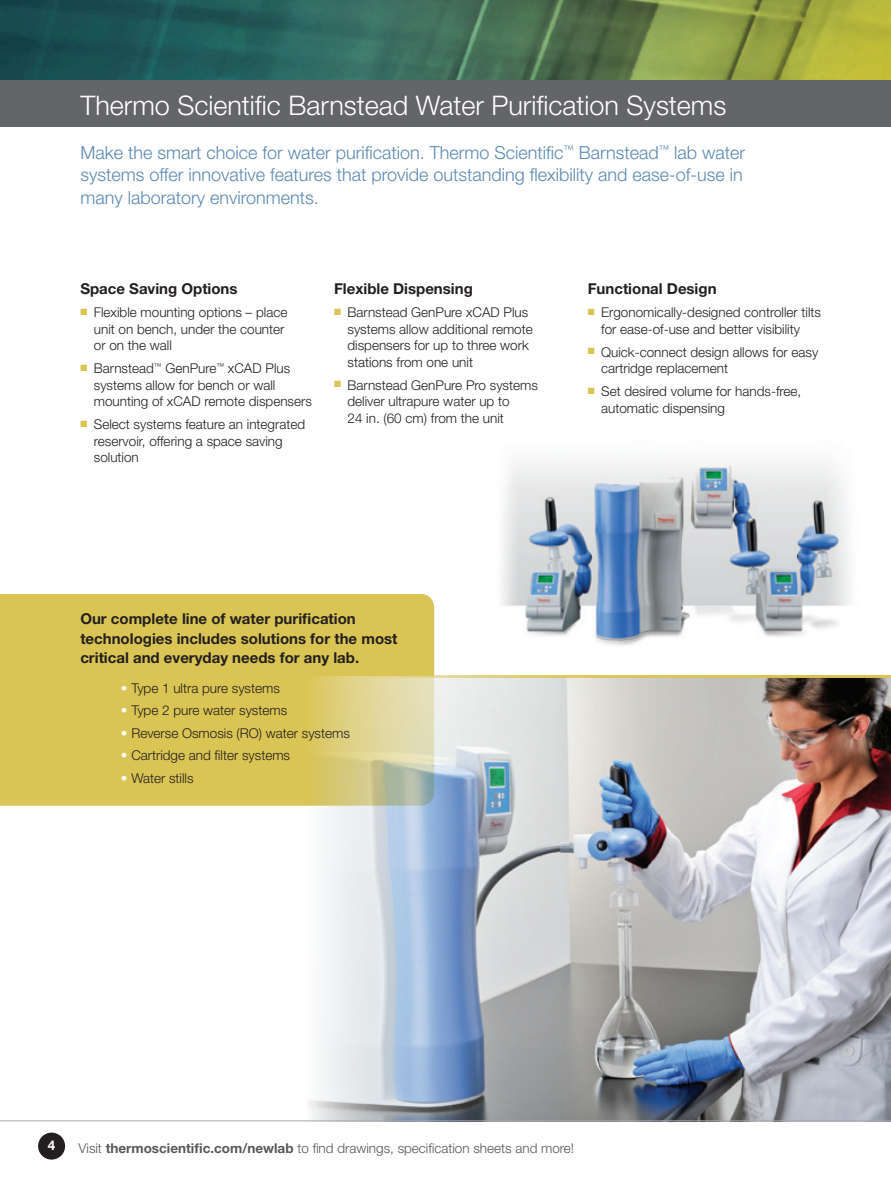
<style>
.page{position:relative;width:891px;height:1188px;background:#fff}
.page>*{position:absolute;margin:0;border:0;box-sizing:border-box;transform-origin:0 0}
.headers{font:300 27px "Helvetica Neue LT Std";color:#fff}
.intros{font:300 18px "Helvetica Neue LT Std";color:#5b89b3}
.body_copy{font:700 15px/19.5px "Helvetica Neue LT Std";color:#231f20}
.subheads{font:700 15px "Helvetica Neue LT Std";color:#231f20}
.body_copy-2{font:300 13.5px/16.5px "Helvetica Neue LT Std";color:#231f20}
.t1{font:300 13.5px "Helvetica Neue LT Std";color:#57585a}
.t2{font:700 13.5px "Helvetica Neue LT Std";color:#fff}
.s1{color:#fff}
.s2{font-weight:700}
</style>
<div class="page">
<div style="left:0;top:594px;width:434px;height:212px;background:#dac453"></div>
<div style="left:38px;top:1133px;width:27px;height:27px;background:#231f20;border-radius:50%"></div>
<img style="left:0;top:0;width:891px;height:80px">
<div style="left:0;top:80px;width:891px;height:47px;background:#646569"></div>
<img style="left:307px;top:678px;width:584px;height:442px">
<hr style="left:0;top:1120px;width:891px;height:1px;background:#a8a9ad">
<hr style="left:307px;top:675px;width:584px;height:3px;background:#dac453">
<img style="left:501px;top:460px;width:350px;height:186px">
<p class="headers" style="left:80px;top:89px;width:648px">Thermo Scientific Barnstead Water Purification Systems</p>
<p class="intros" style="left:80px;top:141px;width:666px">Make the smart choice for water purification. Thermo Scientific<sup>™</sup> Barnstead<sup>™</sup> lab water</p>
<p class="intros" style="left:80px;top:164px;width:664px">systems offer innovative features that provide outstanding flexibility and ease-of-use in</p>
<p class="intros" style="left:80px;top:186px;width:240px">many laboratory environments.</p>
<p class="subheads" style="left:80px;top:280px;width:159px">Space Saving Options</p>
<p class="body_copy-2" style="left:94px;top:304px;width:195px;text-indent:-14px"><sup>■</sup> Flexible mounting options – place unit on bench, under the counter or on the wall</p>
<p class="body_copy-2" style="left:94px;top:360px;width:220px;text-indent:-14px"><sup>■</sup> Barnstead<sup>™</sup> GenPure<sup>™</sup> xCAD Plus systems allow for bench or wall mounting of xCAD remote dispensers</p>
<p class="body_copy-2" style="left:94px;top:416px;width:213px;text-indent:-14px"><sup>■</sup> Select systems feature an integrated reservoir, offering a space saving solution</p>
<p class="subheads" style="left:334px;top:280px;width:140px">Flexible Dispensing</p>
<p class="body_copy-2" style="left:348px;top:304px;width:187px;text-indent:-14px"><sup>■</sup> Barnstead GenPure xCAD Plus systems allow additional remote dispensers for up to three work stations from one unit</p>
<p class="body_copy-2" style="left:348px;top:376px;width:192px;text-indent:-14px"><sup>■</sup> Barnstead GenPure Pro systems deliver ultrapure water up to<br>24 in. (60 cm) from the unit</p>
<p class="subheads" style="left:588px;top:280px;width:130px">Functional Design</p>
<p class="body_copy-2" style="left:588px;top:304px;width:235px;text-align:center"><sup>■</sup> Ergonomically-designed controller tilts for ease-of-use and better visibility</p>
<p class="body_copy-2" style="left:601px;top:343px;width:219px;text-indent:-14px"><sup>■</sup> Quick-connect design allows for easy cartridge replacement</p>
<p class="body_copy-2" style="left:601px;top:383px;width:202px;text-indent:-14px"><sup>■</sup> Set desired volume for hands-free, automatic dispensing</p>
<p class="body_copy" style="left:80px;top:609px;width:319px">Our complete line of water purification technologies includes solutions for the most critical and everyday needs for any lab.</p>
<p class="body_copy-2" style="left:121px;top:679px;width:161px"><span class="s1">•</span> Type 1 ultra pure systems</p>
<p class="body_copy-2" style="left:121px;top:702px;width:168px"><span class="s1">•</span> Type 2 pure water systems</p>
<p class="body_copy-2" style="left:121px;top:724px;width:231px"><span class="s1">•</span> Reverse Osmosis (RO) water systems</p>
<p class="body_copy-2" style="left:121px;top:747px;width:171px"><span class="s1">•</span> Cartridge and filter systems</p>
<p class="body_copy-2" style="left:121px;top:769px;width:74px"><span class="s1">•</span> Water stills</p>
<p class="t2" style="left:48px;top:1137px;width:9px">4</p>
<p class="t1" style="left:78px;top:1140px;width:497px">Visit <span class="s2">thermoscientific.com/newlab</span> to find drawings, specification sheets and more!</p>
</div>
